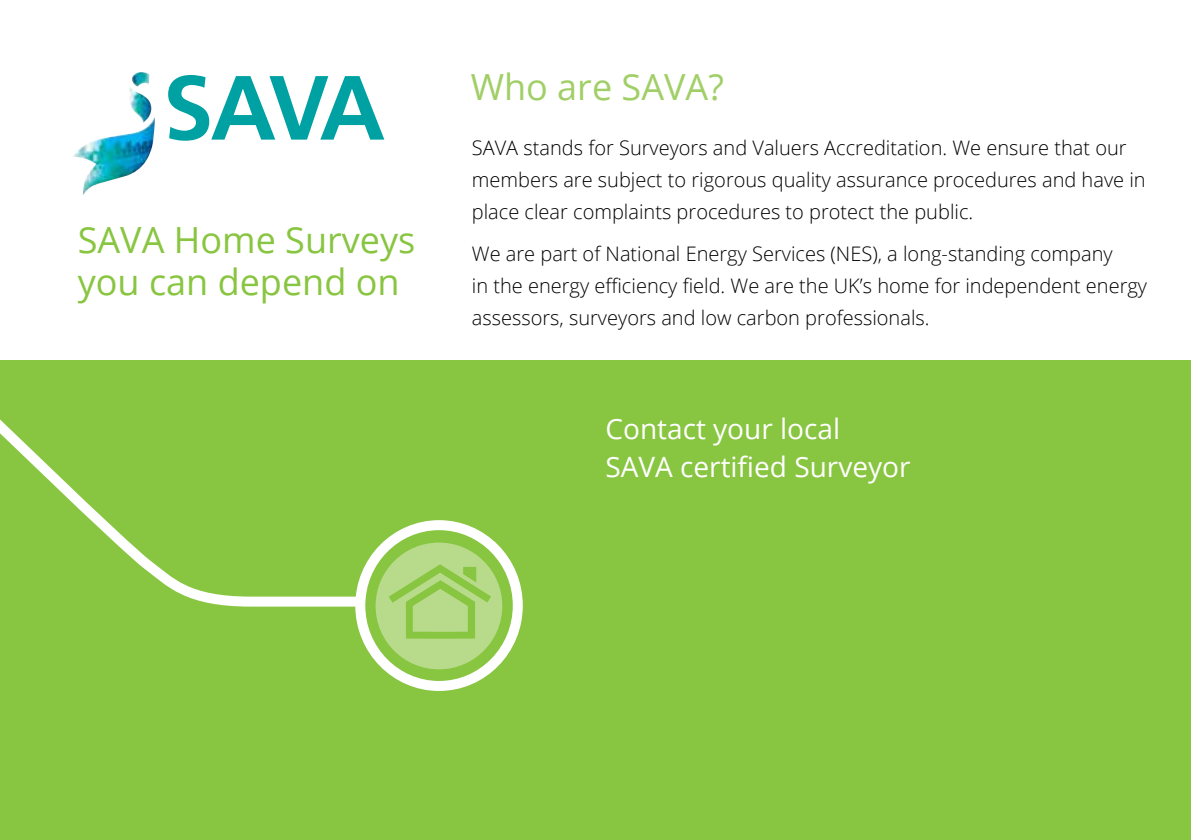
<style>
.page{position:relative;width:1191px;height:840px;background:#fff}
.page>*{position:absolute;margin:0;border:0;box-sizing:border-box;transform-origin:0 0}
.t1{font:36px/42px "Open Sans";color:#88c540}
.t2{font:36px "Open Sans";color:#a1cf67}
.t3{font:28px/38px "Open Sans";color:#fff}
.t4{font:300 20px/32px "Open Sans";color:#000}
</style>
<div class="page">
<div style="left:0;top:361px;width:1191px;height:478px;background:#88c540"></div>
<img style="left:73px;top:72px;width:82px;height:123px">
<svg style="left:168px;top:75px;width:216px;height:66px"></svg>
<svg style="left:0;top:419px;width:397px;height:188px"></svg>
<svg style="left:360px;top:525px;width:158px;height:160px"></svg>
<div style="left:355px;top:520px;width:168px;height:170px;border:10px solid #fff;border-radius:50%"></div>
<svg style="left:375px;top:542px;width:127px;height:127px"></svg>
<h1 class="t1" style="left:78px;top:218px;width:339px">SAVA Home Surveys you can depend on</h1>
<h1 class="t2" style="left:471px;top:62px;width:255px">Who are SAVA?</h1>
<p class="t4" style="left:472px;top:131px;width:675px">SAVA stands for Surveyors and Valuers Accreditation. We ensure that our members are subject to rigorous quality assurance procedures and have in place clear complaints procedures to protect the public.</p>
<p class="t4" style="left:472px;top:237px;width:677px">We are part of National Energy Services (NES), a long-standing company<br>in the energy efficiency field. We are the UK’s home for independent energy assessors, surveyors and low carbon professionals.</p>
<h2 class="t3" style="left:605px;top:408px;width:307px">Contact your local<br>SAVA certified Surveyor</h2>
</div>
